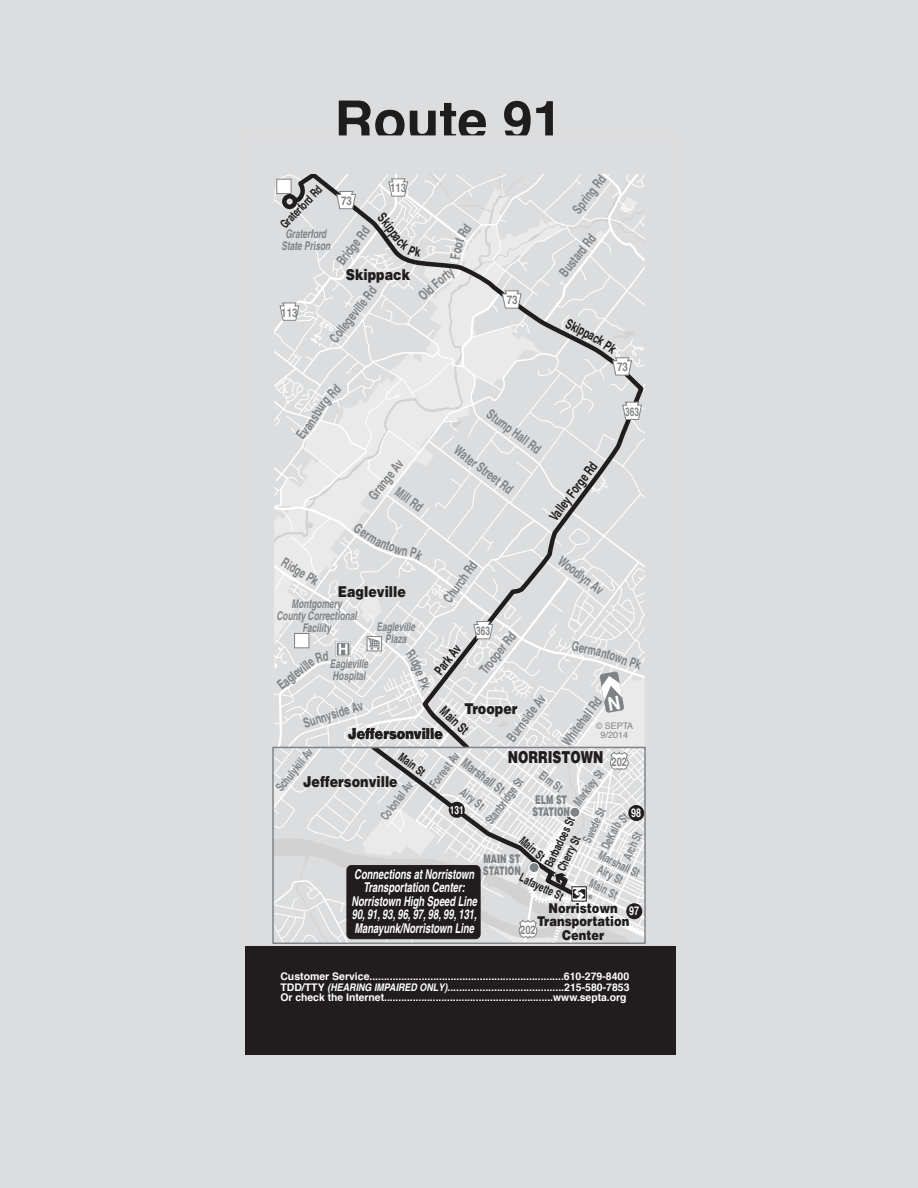
<style>
.page{position:relative;width:918px;height:1188px;background:#dcddde}
.page>*{position:absolute;margin:0;border:0;box-sizing:border-box;transform-origin:0 0}
.t1{font:700 54px "Helvetica";color:#1f1c1d}
.t2{font:900 16.5px "Helvetica";color:#211d1e;scale:.75 1}
.t3{font:900 15px "Helvetica";color:#211d1e;scale:.85 1}
.t4{font:700 condensed 13.5px "Helvetica";color:#808385;scale:.85 1}
.t5{font:italic 700 condensed 13.5px/13.5px "Helvetica";color:#fff;text-align:center;scale:.85 1}
.t6{font:900 13.5px/13.5px "Helvetica";color:#211d1e;text-align:center;scale:.85 1}
.t7{font:700 condensed 13.5px "Helvetica";color:#211d1e;scale:.85 1}
.t8{font:700 condensed 12px "Helvetica";color:#808385;scale:.85 1}
.t9{font:italic 700 condensed 12px/12px "Helvetica";color:#808385;text-align:center;scale:.85 1}
.t10{font:700 condensed 12px "Helvetica";color:#211d1e;scale:.85 1}
.t11{font:900 12px/12px "Helvetica";color:#808385;scale:.65 1}
.t12{font:700 condensed 12px "Helvetica";color:#808385}
.t13{font:700 condensed 12px "Helvetica";color:#808385;scale:.95 1}
.t14{font:700 12px "Helvetica";color:#fff;scale:.75 1}
.t15{font:700 11.25px "Helvetica";color:#fff;scale:.75 1}
.t16{font:700 10.5px/10.5px "Helvetica";letter-spacing:-.005em;color:#fff;text-align:justify}
.t17{font:9px/9px "Helvetica";color:#808385;text-align:center}
.t18{font:6px "Helvetica";color:#211d1e}
.s1{font-style:italic}
</style>
<div class="page">
<div style="left:245px;top:946px;width:431px;height:109px;background:#211d1e"></div>
<svg style="left:273px;top:174px;width:372px;height:769px"></svg>
<h1 class="t1" style="left:334px;top:84px;width:230px">Route 91</h1>
<p class="t12" style="left:390px;top:181px;width:18px">113</p>
<p class="t10" style="left:277px;top:221px;width:66px;rotate:-46deg">Graterford Rd</p>
<p class="t12" style="left:341px;top:194px;width:12px">73</p>
<p class="t4" style="left:333px;top:258px;width:55px;rotate:-52deg">Bridge Rd</p>
<p class="t4" style="left:326px;top:336px;width:81px;rotate:-52deg">Collegeville Rd</p>
<p class="t4" style="left:415px;top:292px;width:30px;rotate:-43deg">Old F</p>
<p class="t9" style="left:281px;top:228px;width:59px">Graterford<br>State Prison</p>
<h3 class="t3" style="left:346px;top:265px;width:77px">Skippack</h3>
<p class="t12" style="left:281px;top:305px;width:18px">113</p>
<p class="t4" style="left:365px;top:493px;width:57px;rotate:-52deg">Grange Av</p>
<p class="t4" style="left:402px;top:484px;width:38px;rotate:36deg">Mill Rd</p>
<p class="t12" style="left:507px;top:293px;width:12px">73</p>
<p class="t4" style="left:569px;top:207px;width:54px;rotate:-52deg">Spring Rd</p>
<p class="t4" style="left:556px;top:270px;width:61px;rotate:-52deg">Bustard Rd</p>
<p class="t4" style="left:493px;top:406px;width:77px;rotate:37deg">Stump Hall Rd</p>
<p class="t4" style="left:461px;top:442px;width:84px;rotate:37deg">Water Street Rd</p>
<p class="t7" style="left:546px;top:514px;width:84px;rotate:-53deg">Valley Forge Rd</p>
<p class="t12" style="left:617px;top:360px;width:12px">73</p>
<p class="t8" style="left:625px;top:404px;width:18px">363</p>
<p class="t4" style="left:287px;top:554px;width:49px;rotate:31deg">Ridge Pk</p>
<h3 class="t3" style="left:338px;top:582px;width:81px">Eagleville</h3>
<p class="t9" style="left:277px;top:597px;width:96px">Montgomery<br>County Correctional<br>Facility</p>
<p class="t9" style="left:377px;top:621px;width:47px">Eagleville<br>Plaza</p>
<p class="t4" style="left:274px;top:680px;width:46px;rotate:-38deg">Eaglevill</p>
<p class="t9" style="left:330px;top:658px;width:47px;text-align:left">Eagleville<br>Hospital</p>
<p class="t4" style="left:440px;top:596px;width:58px;rotate:-54deg">Church Rd</p>
<p class="t7" style="left:431px;top:668px;width:42px;rotate:-53deg">Park Av</p>
<p class="t8" style="left:476px;top:624px;width:18px">363</p>
<p class="t4" style="left:476px;top:667px;width:60px;rotate:-51deg">Trooper Rd</p>
<p class="t4" style="left:565px;top:552px;width:64px;rotate:37deg">Woodlyn Av</p>
<p class="t4" style="left:604px;top:644px;width:44px;rotate:19deg">ntown P</p>
<p class="t4" style="left:503px;top:735px;width:66px;rotate:-53deg">Burnside Av</p>
<p class="t4" style="left:558px;top:739px;width:69px;rotate:-53deg">Whitehall Rd</p>
<p class="t4" style="left:301px;top:715px;width:74px;rotate:-17deg">Sunnyside Av</p>
<h3 class="t3" style="left:464px;top:699px;width:64px">Trooper</h3>
<p class="t7" style="left:448px;top:703px;width:41px;rotate:43deg">Main St</p>
<p class="t17" style="left:596px;top:722px;width:39px">© SEPTA<br>9/2014</p>
<h3 class="t3" style="left:348px;top:724px;width:113px">Jeffersonville</h3>
<p class="t8" style="left:273px;top:785px;width:62px;rotate:-51deg">Schulykill Av</p>
<h2 class="t2" style="left:508px;top:746px;width:129px">NORRISTOWN</h2>
<p class="t10" style="left:404px;top:750px;width:36px;rotate:36deg">Main St</p>
<p class="t8" style="left:426px;top:782px;width:50px;rotate:-53deg">Forrest Av</p>
<p class="t4" style="left:468px;top:755px;width:60px;rotate:37deg">Marshall St</p>
<p class="t13" style="left:612px;top:755px;width:18px">202</p>
<p class="t8" style="left:570px;top:800px;width:51px;rotate:-53deg">Markley St</p>
<p class="t8" style="left:545px;top:768px;width:32px;rotate:37deg">Elm St</p>
<h3 class="t3" style="left:303px;top:772px;width:113px">Jeffersonville</h3>
<p class="t8" style="left:466px;top:785px;width:33px;rotate:38deg">Airy St</p>
<p class="t8" style="left:482px;top:818px;width:66px;rotate:-53deg">Stanbridge St</p>
<p class="t8" style="left:377px;top:814px;width:55px;rotate:-53deg">Colonial Av</p>
<p class="t15" style="left:450px;top:802px;width:20px">131</p>
<p class="t11" style="left:532px;top:793px;width:59px">ELM ST<br>STATION</p>
<p class="t11" style="left:483px;top:852px;width:59px">MAIN ST<br>STATION</p>
<p class="t8" style="left:580px;top:839px;width:45px;rotate:-64deg">Swede St</p>
<p class="t14" style="left:631px;top:805px;width:15px">98</p>
<p class="t10" style="left:541px;top:863px;width:65px;rotate:-64deg">Barbadoes St</p>
<p class="t8" style="left:598px;top:845px;width:29px;rotate:-63deg">DeKal</p>
<p class="t8" style="left:620px;top:856px;width:36px;rotate:-65deg">Arch St</p>
<p class="t10" style="left:554px;top:867px;width:46px;rotate:-64deg">Cherry St</p>
<p class="t10" style="left:526px;top:833px;width:24px;rotate:42deg">Main</p>
<p class="t8" style="left:603px;top:848px;width:54px;rotate:26deg">Marshall St</p>
<p class="t10" style="left:524px;top:870px;width:57px;rotate:26deg">Lafayette St</p>
<p class="t8" style="left:601px;top:862px;width:33px;rotate:26deg">Airy St</p>
<p class="t5" style="left:351px;top:867px;width:150px">Connections at Norristown<br>Transportation Center:<br>Norristown High Speed Line<br>90, 91, 93, 96, 97, 98, 99, 131,<br>Manayunk/Norristown Line</p>
<p class="t8" style="left:593px;top:876px;width:36px;rotate:25deg">Main St</p>
<p class="t18" style="left:588px;top:893px;width:6px">®</p>
<p class="t6" style="left:537px;top:901px;width:110px">Norristown<br>Transportation<br>Center</p>
<p class="t14" style="left:629px;top:903px;width:15px">97</p>
<p class="t13" style="left:520px;top:923px;width:18px">202</p>
<p class="t16" style="left:280px;top:972px;width:351px">Customer Service...................................................................610-279-8400<br>TDD/TTY <span class="s1">(HEARING IMPAIRED ONLY)</span>........................................215-580-7853<br>Or check the Internet...........................................................www.septa.org</p>
</div>
